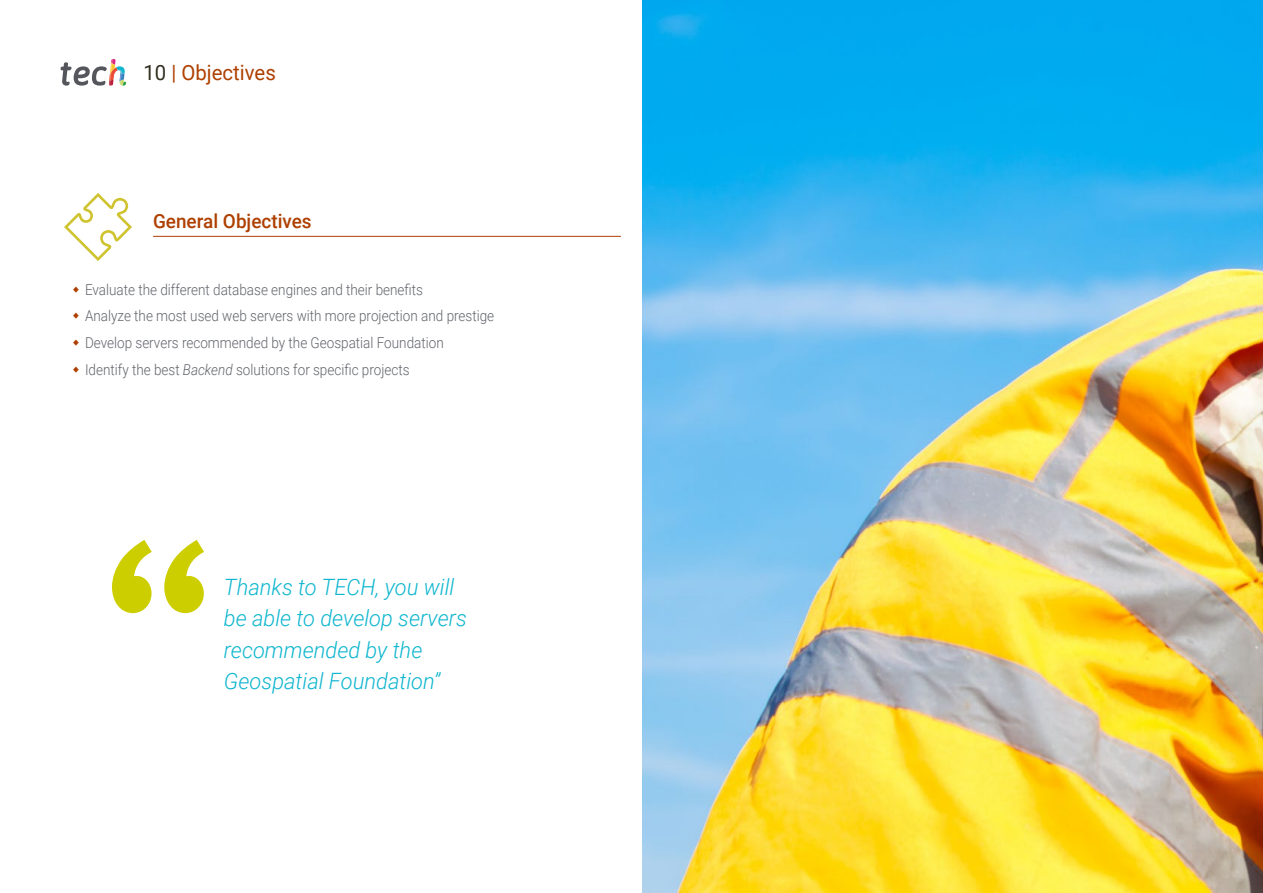
<style>
.page{position:relative;width:1263px;height:893px;background:#fff}
.page>*{position:absolute;margin:0;border:0;box-sizing:border-box;transform-origin:0 0}
.t1{font:italic 300 22.5px/31.5px "Roboto";color:#0fb6cf}
.t2{font:21px "Roboto";color:#ae4000}
.t3{font:500 19.5px "Roboto";color:#ae4000}
.t4{font:300 15px/26.7px "Roboto";color:#61646a;scale:.9 1}
.s1{color:#312e20}
.s2{font-style:italic}
</style>
<div class="page">
<hr style="left:153px;top:236px;width:468px;height:1px;background:#ae4000">
<svg style="left:64px;top:193px;width:68px;height:68px"></svg>
<img style="left:642px;top:0;width:621px;height:893px">
<svg style="left:61px;top:59px;width:65px;height:27px"></svg>
<svg style="left:112px;top:540px;width:92px;height:73px"></svg>
<h2 class="t2" style="left:144px;top:57px;width:134px"><span class="s1">10</span> | Objectives</h2>
<h3 class="t3" style="left:153px;top:207px;width:160px">General Objectives</h3>
<p class="t4" style="left:85px;top:275px;width:456px">Evaluate the different database engines and their benefits<br>Analyze the most used web servers with more projection and prestige Develop servers recommended by the Geospatial Foundation<br>Identify the best <span class="s2">Backend</span> solutions for specific projects</p>
<h1 class="t1" style="left:224px;top:570px;width:244px">Thanks to TECH, you will be able to develop servers recommended by the<br>Geospatial Foundation”</h1>
</div>
